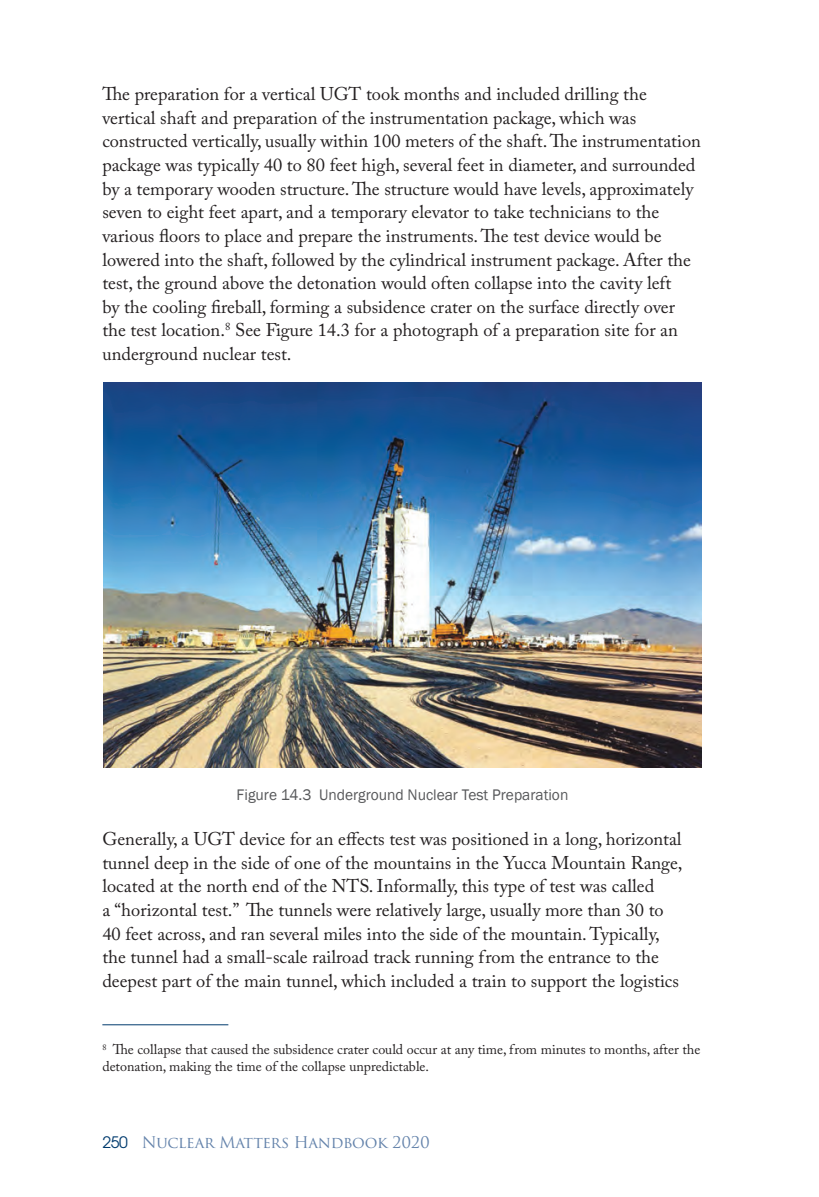
<style>
.page{position:relative;width:819px;height:1197px;background:#fff}
.page>*{position:absolute;margin:0;border:0;box-sizing:border-box;transform-origin:0 0}
.t1{font:18.38px/23.6px "Adobe Caslon Pro";color:#231f20}
.Figure_Caption{font:15.75px "Franklin Gothic";color:#57585a}
.t2{font:15.75px "Trajan Pro 3";letter-spacing:-.02em;color:#6483ab}
.Footnote{font:14px/16.8px "Adobe Caslon Pro";color:#231f20}
.s1{font-family:"ITC Avant Garde Pro";color:#003b6e}
</style>
<div class="page">
<hr style="left:102px;top:1024px;width:126px;height:1px;background:#003b6e">
<img style="left:103px;top:382px;width:599px;height:385px">
<p class="t1" style="left:102px;top:82px;width:600px">The preparation for a vertical UGT took months and included drilling the vertical shaft and preparation of the instrumentation package, which was constructed vertically, usually within 100 meters of the shaft. The instrumentation package was typically 40 to 80 feet high, several feet in diameter, and surrounded by a temporary wooden structure. The structure would have levels, approximately seven to eight feet apart, and a temporary elevator to take technicians to the various floors to place and prepare the instruments. The test device would be lowered into the shaft, followed by the cylindrical instrument package. After the test, the ground above the detonation would often collapse into the cavity left<br>by the cooling fireball, forming a subsidence crater on the surface directly over the test location.<sup>8</sup> See Figure 14.3 for a photograph of a preparation site for an underground nuclear test.</p>
<p class="Figure_Caption" style="left:237px;top:785px;width:333px">Figure 14.3 Underground Nuclear Test Preparation</p>
<p class="t1" style="left:102px;top:827px;width:582px">Generally, a UGT device for an effects test was positioned in a long, horizontal tunnel deep in the side of one of the mountains in the Yucca Mountain Range, located at the north end of the NTS. Informally, this type of test was called<br>a “horizontal test.” The tunnels were relatively large, usually more than 30 to 40 feet across, and ran several miles into the side of the mountain. Typically, the tunnel had a small-scale railroad track running from the entrance to the deepest part of the main tunnel, which included a train to support the logistics</p>
<p class="Footnote" style="left:102px;top:1041px;width:600px"><sup>8</sup> The collapse that caused the subsidence crater could occur at any time, from minutes to months, after the detonation, making the time of the collapse unpredictable.</p>
<p class="t2" style="left:102px;top:1132px;width:329px"><span class="s1">250</span> Nuclear Matters Handbook 2020</p>
</div>
